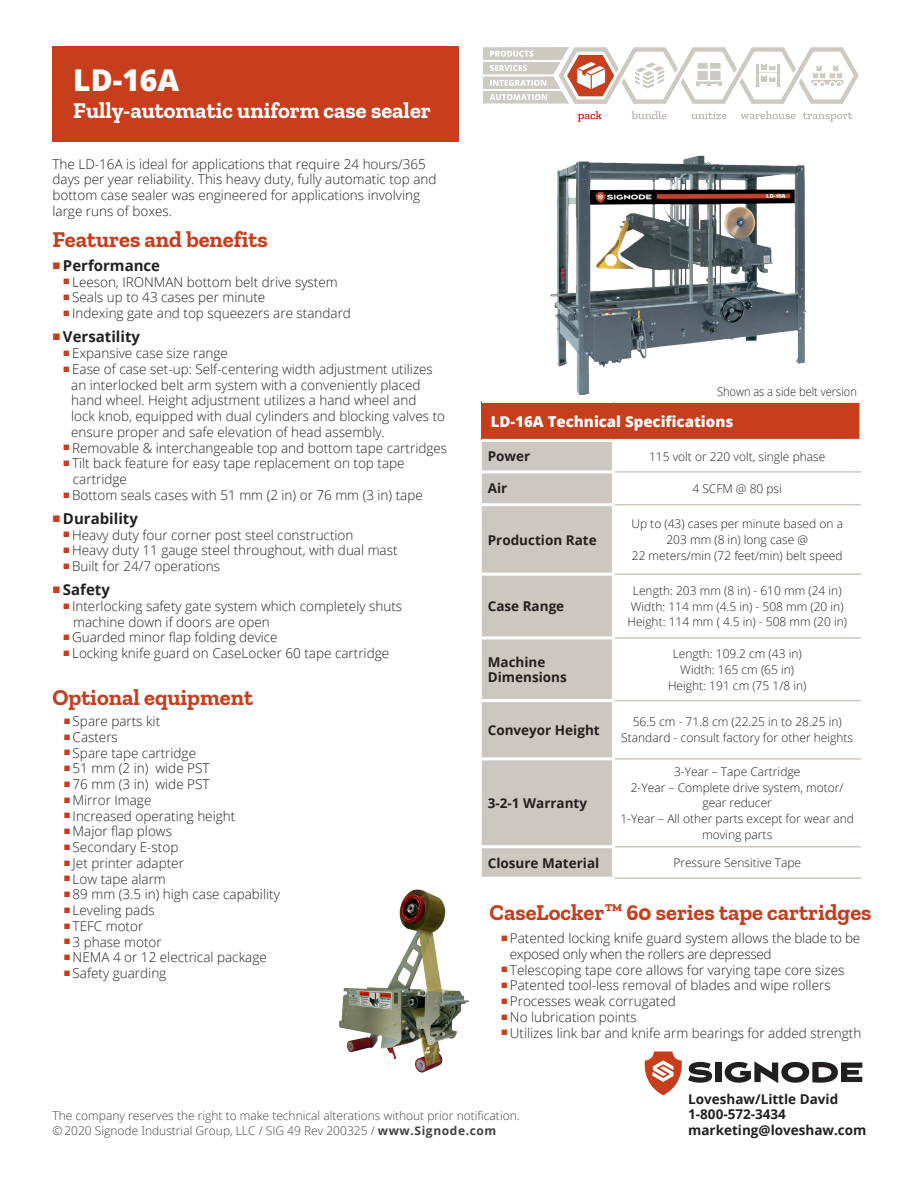
<style>
.page{position:relative;width:918px;height:1188px;background:#fff}
.page>*{position:absolute;margin:0;border:0;box-sizing:border-box;transform-origin:0 0}
.t1{font:800 30px "Open Sans";color:#fff}
._10-larger_bullets_c{font:700 22.5px "Zilla Slab";color:#c63e1c}
.t2{font:700 22.5px "Zilla Slab";color:#fff}
._10-larger_bullets_c-2{font:700 15px "Open Sans";color:#231f20}
.t3{font:800 15px "Open Sans";color:#fff}
._10-Body_copy_under{font:300 13.5px/15.8px "Open Sans";color:#231f20}
._10-larger_bullets_c-3{font:300 13.5px "Open Sans";color:#231f20}
.t4{font:700 13.5px/15.8px "Open Sans";color:#231f20}
._10-larger_bullets_c-4{font:300 13.5px/15.8px "Open Sans";letter-spacing:-.02em;color:#231f20}
.t5{font:300 12px/15.8px "Open Sans";color:#231f20;text-align:center}
.t6{font:300 12px/14.4px "Open Sans";color:#424042}
.t7{font:300 12px "Open Sans";color:#231f20;scale:.92 1}
.s1{font-weight:700}
</style>
<div class="page">
<div style="left:482px;top:401px;width:379px;height:39px;background:#c63e1c"></div>
<div style="left:482px;top:442px;width:130px;height:435px;background:#cdc7c1"></div>
<hr style="left:482px;top:757px;width:133px;height:3px;background:#fff">
<hr style="left:482px;top:845px;width:133px;height:3px;background:#fff">
<hr style="left:482px;top:699px;width:133px;height:3px;background:#fff">
<hr style="left:482px;top:400px;width:131px;height:3px;background:#fff">
<hr style="left:613px;top:400px;width:249px;height:3px;background:#fff">
<hr style="left:482px;top:439px;width:131px;height:3px;background:#fff">
<hr style="left:613px;top:439px;width:249px;height:3px;background:#fff">
<hr style="left:482px;top:470px;width:133px;height:3px;background:#fff">
<hr style="left:482px;top:503px;width:133px;height:3px;background:#fff">
<hr style="left:482px;top:573px;width:133px;height:3px;background:#fff">
<hr style="left:482px;top:636px;width:133px;height:3px;background:#fff">
<hr style="left:615px;top:504px;width:246px;height:1px;background:#cdc7c1">
<hr style="left:615px;top:573px;width:246px;height:2px;background:#cdc7c1">
<hr style="left:615px;top:700px;width:246px;height:1px;background:#cdc7c1">
<hr style="left:615px;top:758px;width:246px;height:2px;background:#cdc7c1">
<hr style="left:615px;top:846px;width:246px;height:1px;background:#cdc7c1">
<hr style="left:615px;top:877px;width:246px;height:2px;background:#cdc7c1">
<hr style="left:615px;top:471px;width:246px;height:2px;background:#cdc7c1">
<hr style="left:615px;top:637px;width:246px;height:2px;background:#cdc7c1">
<hr style="left:860px;top:403px;width:2px;height:36px;background:#fff">
<img style="left:550px;top:155px;width:257px;height:240px">
<svg style="left:644px;top:1052px;width:38px;height:43px"></svg>
<svg style="left:688px;top:1062px;width:24px;height:21px"></svg>
<div style="left:715px;top:1063px;width:7px;height:19px;background:#231f20"></div>
<svg style="left:725px;top:1061px;width:137px;height:22px"></svg>
<div style="left:52px;top:46px;width:407px;height:96px;background:#c63e1c"></div>
<img style="left:339px;top:889px;width:130px;height:184px">
<img style="left:483px;top:47px;width:375px;height:74px">
<p class="t1" style="left:73px;top:57px;width:107px">LD-16A</p>
<p class="t2" style="left:73px;top:97px;width:359px">Fully-automatic uniform case sealer</p>
<p class="_10-Body_copy_under" style="left:52px;top:156px;width:385px">The LD-16A is ideal for applications that require 24 hours/365 days per year reliability. This heavy duty, fully automatic top and bottom case sealer was engineered for applications involving large runs of boxes.</p>
<p class="_10-larger_bullets_c" style="left:52px;top:227px;width:217px">Features and benefits</p>
<p class="_10-larger_bullets_c-2" style="left:63px;top:255px;width:99px">Performance</p>
<p class="_10-Body_copy_under" style="left:72px;top:274px;width:280px">Leeson, IRONMAN bottom belt drive system<br>Seals up to 43 cases per minute<br>Indexing gate and top squeezers are standard</p>
<p class="_10-larger_bullets_c-2" style="left:63px;top:326px;width:79px">Versatility</p>
<p class="_10-Body_copy_under" style="left:71px;top:345px;width:377px">Expansive case size range<br>Ease of case set-up: Self-centering width adjustment utilizes an interlocked belt arm system with a conveniently placed hand wheel. Height adjustment utilizes a hand wheel and<br>lock knob, equipped with dual cylinders and blocking valves to ensure proper and safe elevation of head assembly.<br>Removable &amp; interchangeable top and bottom tape cartridges Tilt back feature for easy tape replacement on top tape cartridge<br>Bottom seals cases with 51 mm (2 in) or 76 mm (3 in) tape</p>
<p class="_10-larger_bullets_c-2" style="left:63px;top:508px;width:77px">Durability</p>
<p class="_10-Body_copy_under" style="left:72px;top:526px;width:327px">Heavy duty four corner post steel construction<br>Heavy duty 11 gauge steel throughout, with dual mast<br>Built for 24/7 operations</p>
<p class="_10-larger_bullets_c-2" style="left:63px;top:579px;width:49px">Safety</p>
<p class="_10-Body_copy_under" style="left:72px;top:598px;width:332px">Interlocking safety gate system which completely shuts machine down if doors are open<br>Guarded minor flap folding device<br>Locking knife guard on CaseLocker 60 tape cartridge</p>
<p class="_10-larger_bullets_c" style="left:52px;top:685px;width:202px">Optional equipment</p>
<p class="_10-Body_copy_under" style="left:73px;top:713px;width:89px">Spare parts kit</p>
<p class="_10-Body_copy_under" style="left:73px;top:729px;width:47px">Casters</p>
<p class="_10-Body_copy_under" style="left:73px;top:744px;width:125px">Spare tape cartridge</p>
<p class="_10-Body_copy_under" style="left:73px;top:760px;width:138px">51 mm (2 in) wide PST</p>
<p class="_10-Body_copy_under" style="left:73px;top:776px;width:138px">76 mm (3 in) wide PST</p>
<p class="_10-Body_copy_under" style="left:73px;top:792px;width:80px">Mirror Image</p>
<p class="_10-Body_copy_under" style="left:73px;top:807px;width:164px">Increased operating height</p>
<p class="_10-Body_copy_under" style="left:73px;top:823px;width:101px">Major flap plows</p>
<p class="_10-Body_copy_under" style="left:73px;top:839px;width:107px">Secondary E-stop</p>
<p class="_10-Body_copy_under" style="left:73px;top:855px;width:113px">Jet printer adapter</p>
<p class="_10-Body_copy_under" style="left:73px;top:870px;width:95px">Low tape alarm</p>
<p class="_10-Body_copy_under" style="left:73px;top:886px;width:209px">89 mm (3.5 in) high case capability</p>
<p class="_10-Body_copy_under" style="left:73px;top:902px;width:84px">Leveling pads</p>
<p class="_10-Body_copy_under" style="left:73px;top:918px;width:91px">TEFC motor<br>3 phase motor</p>
<p class="_10-Body_copy_under" style="left:73px;top:949px;width:196px">NEMA 4 or 12 electrical package</p>
<p class="_10-Body_copy_under" style="left:73px;top:965px;width:95px">Safety guarding</p>
<p class="t7" style="left:717px;top:384px;width:153px">Shown as a side belt version</p>
<p class="t3" style="left:491px;top:410px;width:244px">LD-16A Technical Specifications</p>
<p class="t4" style="left:488px;top:448px;width:44px">Power</p>
<p class="t5" style="left:649px;top:448px;width:178px">115 volt or 220 volt, single phase</p>
<p class="t4" style="left:488px;top:480px;width:21px">Air</p>
<p class="t5" style="left:692px;top:480px;width:91px">4 SCFM @ 80 psi</p>
<p class="t4" style="left:488px;top:532px;width:110px">Production Rate</p>
<p class="t5" style="left:631px;top:516px;width:213px">Up to (43) cases per minute based on a<br>203 mm (8 in) long case @<br>22 meters/min (72 feet/min) belt speed</p>
<p class="t4" style="left:488px;top:598px;width:78px">Case Range</p>
<p class="t4" style="left:488px;top:653px;width:80px">Machine<br>Dimensions</p>
<p class="t5" style="left:627px;top:582px;width:221px">Length: 203 mm (8 in) - 610 mm (24 in)<br>Width: 114 mm (4.5 in) - 508 mm (20 in)<br>Height: 114 mm ( 4.5 in) - 508 mm (20 in)</p>
<p class="t5" style="left:673px;top:646px;width:131px">Length: 109.2 cm (43 in)</p>
<p class="t5" style="left:668px;top:661px;width:140px">Width: 165 cm (65 in)<br>Height: 191 cm (75 1/8 in)</p>
<p class="t4" style="left:488px;top:722px;width:113px">Conveyor Height</p>
<p class="t5" style="left:621px;top:714px;width:234px">56.5 cm - 71.8 cm (22.25 in to 28.25 in)<br>Standard - consult factory for other heights</p>
<p class="t4" style="left:488px;top:795px;width:101px">3-2-1 Warranty</p>
<p class="t5" style="left:674px;top:763px;width:128px">3-Year – Tape Cartridge</p>
<p class="t5" style="left:631px;top:779px;width:214px">2-Year – Complete drive system, motor/ gear reducer</p>
<p class="t5" style="left:620px;top:811px;width:235px">1-Year – All other parts except for wear and moving parts</p>
<p class="t4" style="left:488px;top:855px;width:113px">Closure Material</p>
<p class="t5" style="left:673px;top:855px;width:129px">Pressure Sensitive Tape</p>
<p class="_10-larger_bullets_c" style="left:490px;top:899px;width:384px">CaseLocker<sup>™</sup> 60 series tape cartridges</p>
<p class="_10-larger_bullets_c-4" style="left:510px;top:930px;width:352px">Patented locking knife guard system allows the blade to be exposed only when the rollers are depressed</p>
<p class="_10-larger_bullets_c-3" style="left:510px;top:960px;width:336px">Telescoping tape core allows for varying tape core sizes</p>
<p class="_10-larger_bullets_c-3" style="left:510px;top:976px;width:322px">Patented tool-less removal of blades and wipe rollers</p>
<p class="_10-larger_bullets_c-3" style="left:510px;top:992px;width:168px">Processes weak corrugated</p>
<p class="_10-larger_bullets_c-3" style="left:510px;top:1008px;width:128px">No lubrication points</p>
<p class="_10-larger_bullets_c-3" style="left:510px;top:1023px;width:353px">Utilizes link bar and knife arm bearings for added strength</p>
<p class="t6" style="left:52px;top:1108px;width:469px">The company reserves the right to make technical alterations without prior notification. © 2020 Signode Industrial Group, LLC / SIG 49 Rev 200325 / <span class="s1">www.Signode.com</span></p>
<p class="t4" style="left:688px;top:1090px;width:180px">Loveshaw/Little David<br>1-800-572-3434 marketing@loveshaw.com</p>
</div>
